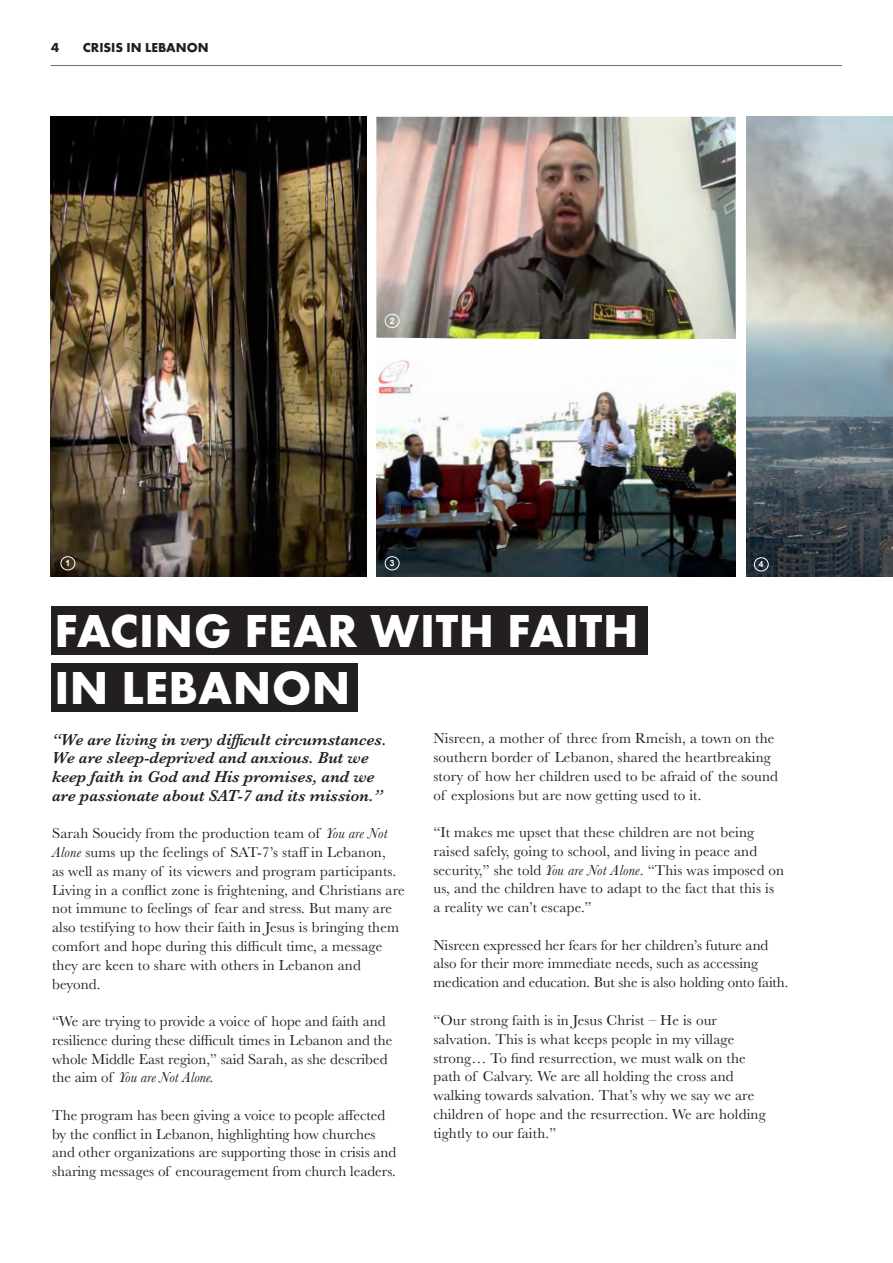
<style>
.page{position:relative;width:893px;height:1263px;background:#fff}
.page>*{position:absolute;margin:0;border:0;box-sizing:border-box;transform-origin:0 0}
.t1{font:700 48px/57px "Futura";letter-spacing:.01em;color:#fff}
.t2{font:italic 600 16.5px/18.8px "Baskerville";color:#231f20}
.t3{font:15px/18.8px "Baskerville";letter-spacing:.01em;color:#231f20}
.t4{font:700 13.5px "Futura";color:#231f20}
.Anno__No{font:700 8.55px "Arial";color:#fff}
.s1{font-style:italic}
</style>
<div class="page">
<div style="left:51px;top:606px;width:596px;height:49px;background:#231f20"></div>
<div style="left:51px;top:663px;width:307px;height:49px;background:#231f20"></div>
<hr style="left:51px;top:65px;width:791px;height:1px;background:#6c6d70">
<img style="left:377px;top:360px;width:359px;height:217px">
<img style="left:50px;top:117px;width:317px;height:460px">
<img style="left:746px;top:117px;width:147px;height:460px">
<img style="left:376px;top:117px;width:360px;height:222px">
<div style="left:61px;top:556px;width:14px;height:14px;border:1px solid #fff;border-radius:50%"></div>
<div style="left:385px;top:556px;width:14px;height:14px;border:1px solid #fff;border-radius:50%"></div>
<div style="left:754px;top:557px;width:15px;height:14px;border:1px solid #fff;border-radius:50%"></div>
<div style="left:385px;top:314px;width:14px;height:14px;border:1px solid #fff;border-radius:50%"></div>
<p class="t4" style="left:51px;top:38px;width:10px">4</p>
<p class="t4" style="left:83px;top:38px;width:127px">CRISIS IN LEBANON</p>
<p class="Anno__No" style="left:390px;top:315px;width:6px">2</p>
<p class="Anno__No" style="left:66px;top:557px;width:6px">1</p>
<p class="Anno__No" style="left:390px;top:557px;width:6px">3</p>
<p class="Anno__No" style="left:759px;top:559px;width:6px">4</p>
<p class="t1" style="left:54px;top:599px;width:586px">FACING FEAR WITH FAITH<br>IN LEBANON</p>
<p class="t2" style="left:52px;top:730px;width:336px">“We are living in very difficult circumstances.<br>We are sleep-deprived and anxious. But we keep faith in God and His promises, and we are passionate about SAT-7 and its mission.”</p>
<p class="t3" style="left:52px;top:824px;width:354px">Sarah Soueidy from the production team of <span class="s1">You are Not Alone</span> sums up the feelings of SAT-7’s staff in Lebanon,<br>as well as many of its viewers and program participants.<br>Living in a conflict zone is frightening, and Christians are not immune to feelings of fear and stress. But many are also testifying to how their faith in Jesus is bringing them comfort and hope during this difficult time, a message they are keen to share with others in Lebanon and beyond.</p>
<p class="t3" style="left:52px;top:1012px;width:342px">“We are trying to provide a voice of hope and faith and resilience during these difficult times in Lebanon and the whole Middle East region,” said Sarah, as she described the aim of <span class="s1">You are Not Alone.</span></p>
<p class="t3" style="left:52px;top:1106px;width:346px">The program has been giving a voice to people affected by the conflict in Lebanon, highlighting how churches and other organizations are supporting those in crisis and sharing messages of encouragement from church leaders.</p>
<p class="t3" style="left:433px;top:729px;width:346px">Nisreen, a mother of three from Rmeish, a town on the southern border of Lebanon, shared the heartbreaking story of how her children used to be afraid of the sound of explosions but are now getting used to it.</p>
<p class="t3" style="left:433px;top:823px;width:352px">“It makes me upset that these children are not being raised safely, going to school, and living in peace and security,” she told <span class="s1">You are Not Alone</span>. “This was imposed on us, and the children have to adapt to the fact that this is a reality we can’t escape.”</p>
<p class="t3" style="left:433px;top:935px;width:357px">Nisreen expressed her fears for her children’s future and also for their more immediate needs, such as accessing medication and education. But she is also holding onto faith.</p>
<p class="t3" style="left:433px;top:1011px;width:334px">“Our strong faith is in Jesus Christ – He is our salvation. This is what keeps people in my village strong… To find resurrection, we must walk on the path of Calvary. We are all holding the cross and walking towards salvation. That’s why we say we are children of hope and the resurrection. We are holding tightly to our faith.”</p>
</div>
